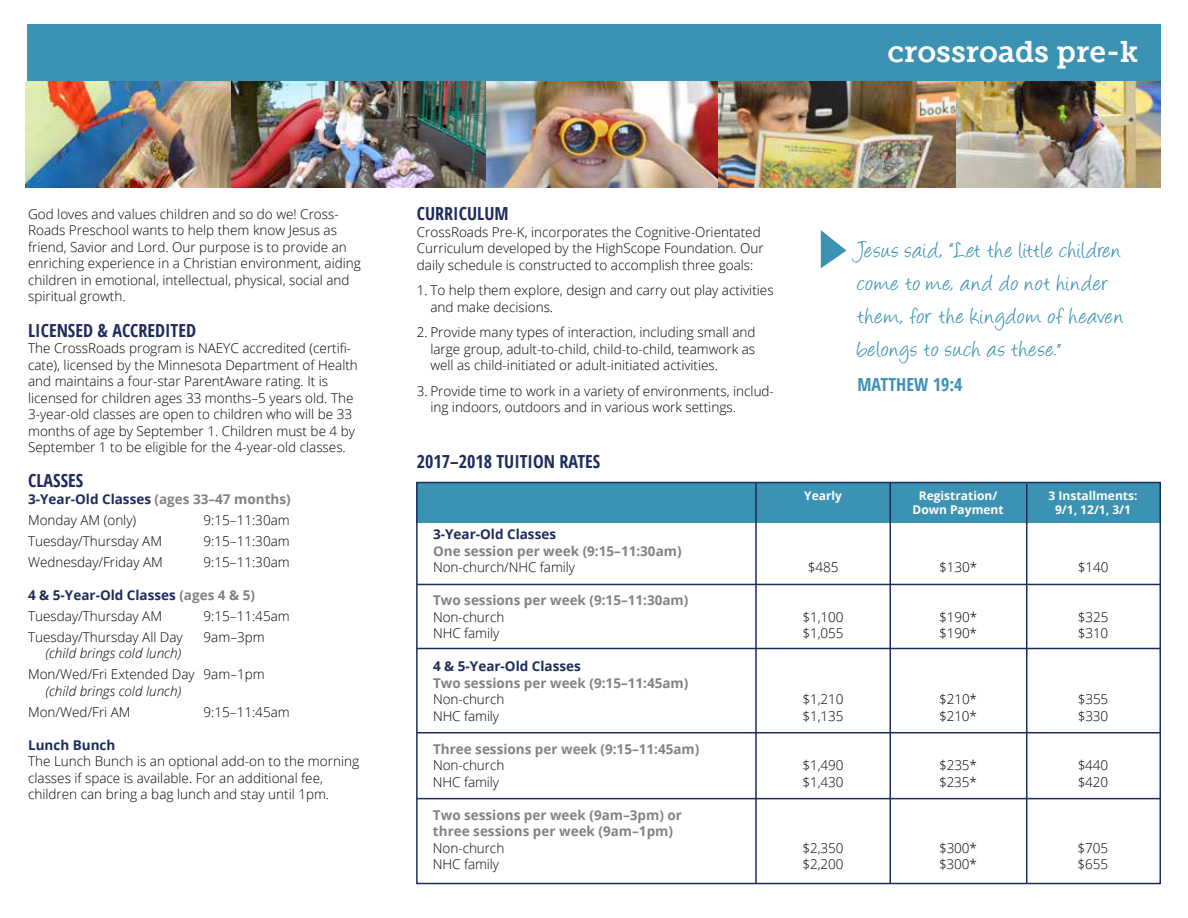
<style>
.page{position:relative;width:1188px;height:918px;background:#fff}
.page>*{position:absolute;margin:0;border:0;box-sizing:border-box;transform-origin:0 0}
.t1{font:30px "Museo Slab 700";color:#fff}
.t2{font:25.5px/33px "Angelina";letter-spacing:.045em;color:#3c92b3}
.t3{font:700 condensed 18px "Open Sans";color:#1c2c5d}
.t4{font:700 condensed 18px "Open Sans";color:#3c92b3}
.t5{font:300 13.5px/16.5px "Open Sans";color:#000}
.t6{font:700 13.5px/16.5px "Open Sans";color:#808285}
.t7{font:700 13.5px/21px "Open Sans";color:#1c2c5d}
.t8{font:italic 300 13.5px "Open Sans";color:#000}
.t9{font:700 12px "Open Sans";color:#fff}
.s1{color:#808285}
.s2{font-weight:300;color:#000}
</style>
<div class="page">
<img style="left:230px;top:81px;width:257px;height:107px">
<div style="left:417px;top:483px;width:743px;height:40px;background:#3c92b3"></div>
<div style="left:416px;top:482px;width:745px;height:402px;border:2px solid #1c2c5d"></div>
<div style="left:27px;top:25px;width:1134px;height:56px;background:#3c92b3"></div>
<hr style="left:417px;top:584px;width:743px;height:1px;background:#1c2c5d">
<hr style="left:755px;top:483px;width:2px;height:400px;background:#1c2c5d">
<hr style="left:890px;top:483px;width:1px;height:400px;background:#1c2c5d">
<hr style="left:1026px;top:484px;width:2px;height:399px;background:#1c2c5d">
<hr style="left:417px;top:648px;width:743px;height:1px;background:#1c2c5d">
<hr style="left:417px;top:732px;width:743px;height:2px;background:#1c2c5d">
<hr style="left:417px;top:798px;width:743px;height:1px;background:#1c2c5d">
<img style="left:487px;top:81px;width:231px;height:107px">
<img style="left:718px;top:81px;width:443px;height:107px">
<img style="left:26px;top:81px;width:204px;height:107px">
<svg style="left:821px;top:230px;width:25px;height:38px"></svg>
<p class="t5" style="left:28px;top:205px;width:334px">God loves and values children and so do we! Cross-Roads Preschool wants to help them know Jesus as friend, Savior and Lord. Our purpose is to provide an enriching experience in a Christian environment, aiding children in emotional, intellectual, physical, social and spiritual growth.</p>
<h3 class="t3" style="left:28px;top:318px;width:31px">LICENSED</h3>
<h3 class="t3" style="left:98px;top:318px;width:50px">&amp; ACCREDITED</h3>
<p class="t5" style="left:28px;top:340px;width:331px">The CrossRoads program is NAEYC accredited (certifi&shy;cate), licensed by the Minnesota Department of H ealth and maintains a four-star ParentAware rating. It is licensed for children ages 33 months–5 years old. The 3-year-old classes are open to children who will be 33 months of age by September 1. Children must be 4 by September 1 to be eligible for the 4-year-old classes.</p>
<h3 class="t3" style="left:28px;top:468px;width:57px">CLASSES</h3>
<p class="t7" style="left:28px;top:488px;width:264px">3-Year-Old Classes <span class="s1">(ages 33–47 months)<br></span><span class="s2">Monday AM (only)</span></p>
<p class="t5" style="left:204px;top:511px;width:88px">9:15–11:30am</p>
<p class="t5" style="left:28px;top:532px;width:135px">Tuesday/Thursday AM</p>
<p class="t5" style="left:204px;top:532px;width:88px">9:15–11:30am</p>
<p class="t5" style="left:28px;top:553px;width:136px">Wednesday/Friday AM</p>
<p class="t5" style="left:204px;top:553px;width:88px">9:15–11:30am</p>
<p class="t7" style="left:28px;top:584px;width:229px">4 &amp; 5-Year-Old Classes <span class="s1">(ages 4 &amp; 5)<br></span><span class="s2">Tuesday/Thursday AM</span></p>
<p class="t5" style="left:204px;top:607px;width:88px">9:15–11:45am</p>
<p class="t5" style="left:28px;top:628px;width:156px">Tuesday/Thursday All Day</p>
<p class="t5" style="left:204px;top:628px;width:63px">9am–3pm</p>
<p class="t8" style="left:46px;top:644px;width:137px">(child brings cold lunch)</p>
<p class="t5" style="left:28px;top:666px;width:238px">Mon/Wed/Fri Extended Day 9am–1pm</p>
<p class="t8" style="left:46px;top:682px;width:137px">(child brings cold lunch)</p>
<p class="t5" style="left:28px;top:703px;width:104px">Mon/Wed/Fri AM</p>
<p class="t5" style="left:204px;top:703px;width:88px">9:15–11:45am</p>
<p class="t7" style="left:28px;top:734px;width:89px">Lunch Bunch</p>
<p class="t5" style="left:28px;top:753px;width:333px">The Lunch Bunch is an optional add-on to the morning classes if space is available. For an additional fee, children can bring a bag lunch and stay until 1pm.</p>
<h1 class="t1" style="left:887px;top:35px;width:252px">crossroads pre-k</h1>
<h3 class="t3" style="left:417px;top:201px;width:93px">CURRICULUM</h3>
<p class="t5" style="left:417px;top:223px;width:348px">CrossRoads Pre-K, incorporates the Cognitive-Orientated<br>Curriculum developed by the H ighScope Foundation. Our daily schedule is constructed to accomplish three goals:</p>
<p class="t5" style="left:430px;top:282px;width:345px;text-indent:-14px">1. To help them explore, design and carry out play activities and make decisions.</p>
<p class="t5" style="left:430px;top:324px;width:327px;text-align:justify;text-indent:-14px">2. Provide many types of interaction, including small and large group, adult-to-child, child-to-child, teamwork as well as child-initiated or adult-initiated activities.</p>
<p class="t5" style="left:430px;top:382px;width:345px;text-indent:-14px">3. Provide time to work in a variety of environments, includ&shy;ing indoors, outdoors and in various work settings.</p>
<h3 class="t3" style="left:417px;top:449px;width:107px">2017–2018 TUITION</h3>
<h3 class="t3" style="left:559px;top:449px;width:9px">RATES</h3>
<h2 class="t2" style="left:858px;top:237px;width:267px">Jesus said, “Let the little children come to me, and do not hinder them, for the kingdom of heaven belongs to such as these."</h2>
<h3 class="t4" style="left:858px;top:371px;width:107px">MATTHEW 19:4</h3>
<p class="t9" style="left:804px;top:488px;width:39px">Yearly</p>
<p class="t9" style="left:919px;top:488px;width:80px">Registration/</p>
<p class="t9" style="left:1049px;top:488px;width:90px">3 Installments:</p>
<p class="t9" style="left:912px;top:501px;width:93px">Down Payment</p>
<p class="t9" style="left:1055px;top:501px;width:78px">9/1, 12/1, 3/1</p>
<p class="t7" style="left:433px;top:524px;width:124px">3-Year-Old Classes</p>
<p class="t6" style="left:433px;top:542px;width:250px">One session per week (9:15–11:30am)</p>
<p class="t5" style="left:433px;top:559px;width:143px">N on-church/NH C family</p>
<p class="t5" style="left:808px;top:559px;width:32px">$485</p>
<p class="t5" style="left:939px;top:559px;width:40px">$130*</p>
<p class="t5" style="left:1078px;top:559px;width:32px">$140</p>
<p class="t6" style="left:433px;top:592px;width:257px">Two sessions per week (9:15–11:30am)</p>
<p class="t5" style="left:433px;top:608px;width:73px">N on-church</p>
<p class="t5" style="left:803px;top:608px;width:43px">$1,100</p>
<p class="t5" style="left:939px;top:608px;width:40px">$190*</p>
<p class="t5" style="left:1078px;top:608px;width:32px">$325</p>
<p class="t5" style="left:433px;top:625px;width:68px">NHC family</p>
<p class="t5" style="left:803px;top:625px;width:43px">$1,055</p>
<p class="t5" style="left:939px;top:625px;width:40px">$190*</p>
<p class="t5" style="left:1078px;top:625px;width:32px">$310</p>
<p class="t7" style="left:433px;top:656px;width:149px">4 &amp; 5-Year-Old Classes</p>
<p class="t6" style="left:433px;top:674px;width:257px">Two sessions per week (9:15–11:45am)</p>
<p class="t5" style="left:433px;top:691px;width:73px">N on-church</p>
<p class="t5" style="left:803px;top:691px;width:43px">$1,210</p>
<p class="t5" style="left:939px;top:691px;width:40px">$210*</p>
<p class="t5" style="left:1078px;top:691px;width:32px">$355</p>
<p class="t5" style="left:433px;top:707px;width:68px">NHC family</p>
<p class="t5" style="left:803px;top:707px;width:43px">$1,135</p>
<p class="t5" style="left:939px;top:707px;width:40px">$210*</p>
<p class="t5" style="left:1078px;top:707px;width:32px">$330</p>
<p class="t6" style="left:433px;top:740px;width:268px">Three sessions per week (9:15–11:45am)</p>
<p class="t5" style="left:433px;top:757px;width:73px">N on-church</p>
<p class="t5" style="left:802px;top:757px;width:43px">$1,490</p>
<p class="t5" style="left:939px;top:757px;width:40px">$235*</p>
<p class="t5" style="left:1078px;top:757px;width:32px">$440</p>
<p class="t5" style="left:433px;top:773px;width:68px">NHC family</p>
<p class="t5" style="left:802px;top:773px;width:43px">$1,430</p>
<p class="t5" style="left:939px;top:773px;width:40px">$235*</p>
<p class="t5" style="left:1078px;top:773px;width:32px">$420</p>
<p class="t6" style="left:433px;top:806px;width:250px">Two sessions per week (9am–3pm) or three sessions per week (9am–1pm)</p>
<p class="t5" style="left:433px;top:839px;width:73px">N on-church</p>
<p class="t5" style="left:802px;top:839px;width:43px">$2,350</p>
<p class="t5" style="left:939px;top:839px;width:40px">$300*</p>
<p class="t5" style="left:1078px;top:839px;width:32px">$705</p>
<p class="t5" style="left:433px;top:856px;width:68px">NHC family</p>
<p class="t5" style="left:802px;top:856px;width:43px">$2,200</p>
<p class="t5" style="left:939px;top:856px;width:40px">$300*</p>
<p class="t5" style="left:1078px;top:856px;width:32px">$655</p>
</div>
